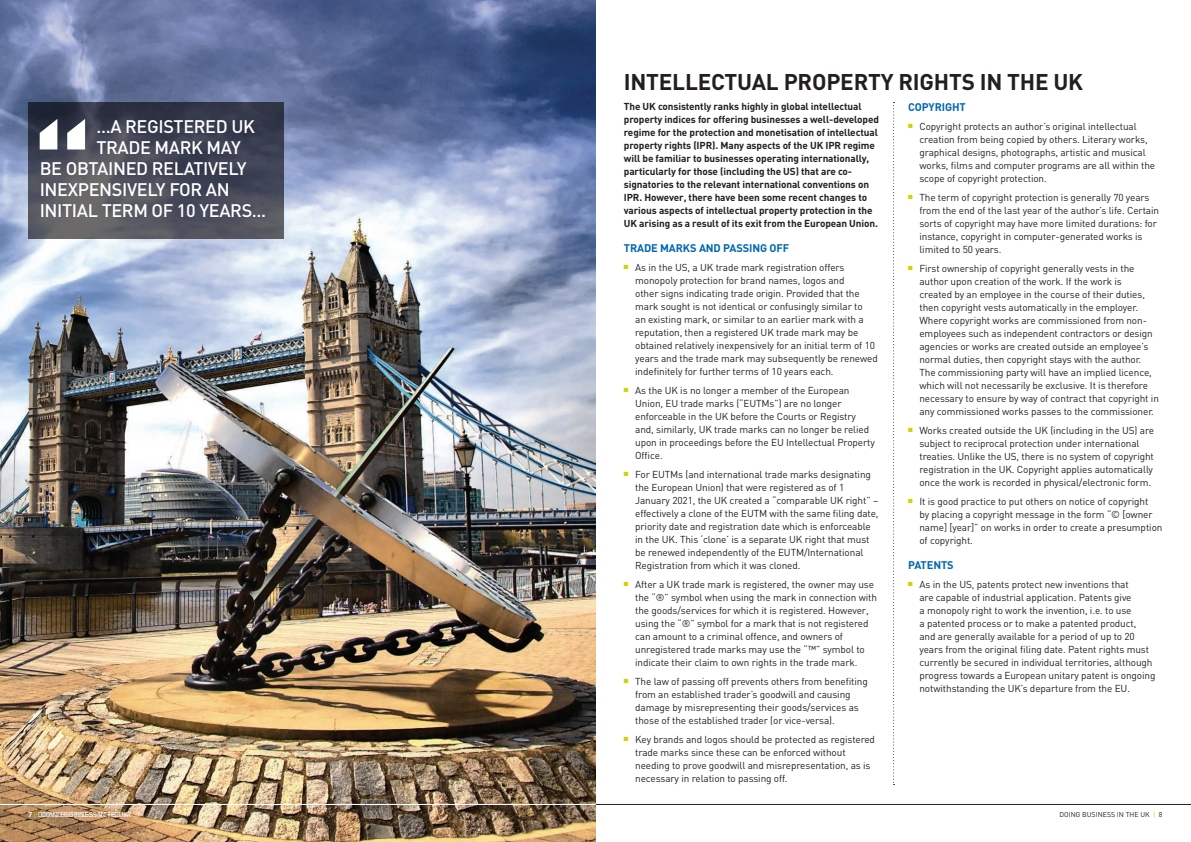
<style>
.page{position:relative;width:1191px;height:842px;background:#fff}
.page>*{position:absolute;margin:0;border:0;box-sizing:border-box;transform-origin:0 0}
.big_heading{font:700 22.5px "DIN";letter-spacing:-.01em;color:#231f20}
.t1{font:500 18px "DIN";letter-spacing:-.02em;color:#fff}
.SUB_SUB{font:700 11px "DIN";letter-spacing:-.01em;color:#0166b3}
.t2{font:10px/13px "DIN";letter-spacing:-.01em;color:#231f20}
.intro_uk{font:700 10px/13px "DIN";letter-spacing:-.01em;color:#231f20}
.t3{font:7px "DIN";color:#fff}
.t4{font:7px "DIN";color:#231f20}
.s1{color:#cfd400}
</style>
<div class="page">
<svg style="left:893px;top:102px;width:1px;height:683px"></svg>
<img style="left:0;top:0;width:595px;height:842px">
<svg style="left:28px;top:102px;width:255px;height:136px;background:#474a57"></svg>
<svg style="left:40px;top:119px;width:45px;height:30px"></svg>
<hr style="left:595px;top:804px;width:596px;height:1px;background:#231f20">
<hr style="left:0;top:804px;width:595px;height:1px;background:#fff">
<p class="t1" style="left:96px;top:115px;width:160px">...A REGISTERED UK</p>
<p class="t1" style="left:96px;top:136px;width:146px">TRADE MARK MAY</p>
<p class="t1" style="left:40px;top:157px;width:209px">BE OBTAINED RELATIVELY</p>
<p class="t1" style="left:40px;top:178px;width:191px">INEXPENSIVELY FOR AN</p>
<p class="t1" style="left:40px;top:199px;width:228px">INITIAL TERM OF 10 YEARS...</p>
<p class="big_heading" style="left:624px;top:67px;width:461px">INTELLECTUAL PROPERTY RIGHTS IN THE UK</p>
<p class="intro_uk" style="left:624px;top:100px;width:257px">The UK consistently ranks highly in global intellectual property indices for offering businesses a well-developed regime for the protection and monetisation of intellectual property rights (IPR). Many aspects of the UK IPR regime will be familiar to businesses operating internationally, particularly for those (including the US) that are co&shy;signatories to the relevant international conventions on IPR. However, there have been some recent changes to various aspects of intellectual property protection in the UK arising as a result of its exit from the European Union.</p>
<p class="SUB_SUB" style="left:624px;top:241px;width:167px">TRADE MARKS AND PASSING OFF</p>
<p class="t2" style="left:635px;top:261px;width:244px;text-indent:-11px"><sup>■</sup> As in the US, a UK trade mark registration offers monopoly protection for brand names, logos and<br>other signs indicating trade origin. Provided that the mark sought is not identical or confusingly similar to<br>an existing mark, or similar to an earlier mark with a reputation, then a registered UK trade mark may be obtained relatively inexpensively for an initial term of 10 years and the trade mark may subsequently be renewed indefinitely for further terms of 10 years each.</p>
<p class="t2" style="left:635px;top:384px;width:241px;text-indent:-11px"><sup>■</sup> As the UK is no longer a member of the European Union, EU trade marks (“EUTMs”) are no longer enforceable in the UK before the Courts or Registry and, similarly, UK trade marks can no longer be relied upon in proceedings before the EU Intellectual Property Office.</p>
<p class="t2" style="left:635px;top:468px;width:245px;text-indent:-11px"><sup>■</sup> For EUTMs (and international trade marks designating the European Union) that were registered as of 1<br>January 2021, the UK created a “comparable UK right” – effectively a clone of the EUTM with the same filing date, priority date and registration date which is enforceable in the UK. This ‘clone’ is a separate UK right that must be renewed independently of the EUTM/International Registration from which it was cloned.</p>
<p class="t2" style="left:635px;top:578px;width:243px;text-indent:-11px"><sup>■</sup> After a UK trade mark is registered, the owner may use the “®” symbol when using the mark in connection with the goods/services for which it is registered. However, using the “®” symbol for a mark that is not registered can amount to a criminal offence, and owners of unregistered trade marks may use the “™” symbol to indicate their claim to own rights in the trade mark.</p>
<p class="t2" style="left:635px;top:675px;width:234px;text-indent:-11px"><sup>■</sup> The law of passing off prevents others from benefiting from an established trader’s goodwill and causing damage by misrepresenting their goods/services as those of the established trader (or vice-versa).</p>
<p class="t2" style="left:635px;top:733px;width:241px;text-indent:-11px"><sup>■</sup> Key brands and logos should be protected as registered trade marks since these can be enforced without needing to prove goodwill and misrepresentation, as is necessary in relation to passing off.</p>
<p class="SUB_SUB" style="left:908px;top:100px;width:59px">COPYRIGHT</p>
<p class="t2" style="left:919px;top:120px;width:237px;text-indent:-11px"><sup>■</sup> Copyright protects an author’s original intellectual creation from being copied by others. Literary works, graphical designs, photographs, artistic and musical works, films and computer programs are all within the scope of copyright protection.</p>
<p class="t2" style="left:919px;top:191px;width:241px;text-indent:-11px"><sup>■</sup> The term of copyright protection is generally 70 years from the end of the last year of the author’s life. Certain sorts of copyright may have more limited durations: for instance, copyright in computer-generated works is limited to 50 years.</p>
<p class="t2" style="left:919px;top:262px;width:241px;text-indent:-11px"><sup>■</sup> First ownership of copyright generally vests in the author upon creation of the work. If the work is<br>created by an employee in the course of their duties, then copyright vests automatically in the employer.<br>Where copyright works are commissioned from non&shy;employees such as independent contractors or design agencies or works are created outside an employee’s normal duties, then copyright stays with the author.<br>The commissioning party will have an implied licence, which will not necessarily be exclusive. It is therefore necessary to ensure by way of contract that copyright in any commissioned works passes to the commissioner.</p>
<p class="t2" style="left:919px;top:424px;width:236px;text-indent:-11px"><sup>■</sup> Works created outside the UK (including in the US) are subject to reciprocal protection under international treaties. Unlike the US, there is no system of copyright registration in the UK. Copyright applies automatically once the work is recorded in physical/electronic form.</p>
<p class="t2" style="left:919px;top:495px;width:244px;text-indent:-11px"><sup>■</sup> It is good practice to put others on notice of copyright<br>by placing a copyright message in the form “© [owner name] [year]” on works in order to create a presumption of copyright.</p>
<p class="SUB_SUB" style="left:908px;top:558px;width:47px">PATENTS</p>
<p class="t2" style="left:919px;top:578px;width:238px;text-indent:-11px"><sup>■</sup> As in the US, patents protect new inventions that<br>are capable of industrial application. Patents give<br>a monopoly right to work the invention, i.e. to use<br>a patented process or to make a patented product,<br>and are generally available for a period of up to 20 years from the original filing date. Patent rights must currently be secured in individual territories, although progress towards a European unitary patent is ongoing notwithstanding the UK’s departure from the EU.</p>
<p class="t3" style="left:28px;top:810px;width:101px">7 <span class="s1">||</span> DOING BUSINES IN THE UK</p>
<p class="t3" style="left:41px;top:810px;width:92px">DOING BUSINESS IN THE UK</p>
<p class="t4" style="left:1059px;top:810px;width:105px">DOING BUSINESS IN THE UK <span class="s1">|</span> 8</p>
</div>
